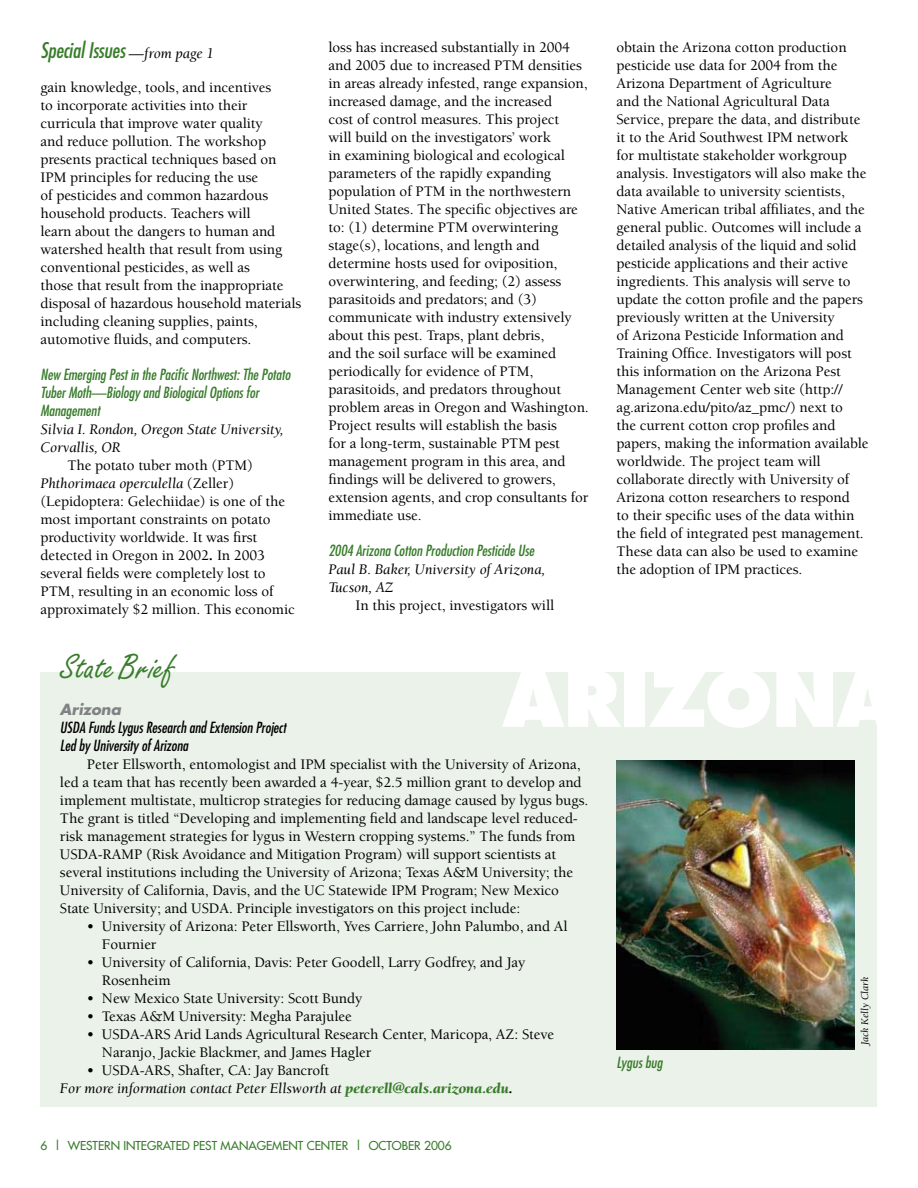
<style>
.page{position:relative;width:918px;height:1188px;background:#fff}
.page>*{position:absolute;margin:0;border:0;box-sizing:border-box;transform-origin:0 0}
.t1{font:800 75px "Futura";letter-spacing:-.01em;color:#fff}
.t2{font:36px "Freestyle Script";color:#387c2b}
.t3{font:italic condensed 21px "Futura";letter-spacing:-.005em;color:#387c2b}
.t4{font:500 15px/18px "Berkeley";letter-spacing:-.005em;color:#000}
.t5{font:italic 15px/18px "Berkeley";letter-spacing:-.005em;color:#000}
.t6{font:italic condensed 15px/18px "Futura";letter-spacing:-.005em;color:#387c2b}
.t7{font:italic condensed 15px/18px "Futura";letter-spacing:-.005em;color:#000}
.t8{font:italic 700 15px "Futura";letter-spacing:-.005em;color:#808284}
.t9{font:12px "Futura";letter-spacing:-.005em;color:#387c2b}
.t10{font:italic 10.5px "Berkeley";color:#000}
.s1{font-family:"Berkeley";font-stretch:normal;font-size:15px;color:#000}
.s2{font-weight:400;font-style:italic}
.s3{font-weight:900}
.s4{font-weight:500;font-style:normal}
.s5{font-weight:900;color:#387c2b}
</style>
<div class="page">
<div style="left:40px;top:672px;width:838px;height:435px;background:#ebf2ea"></div>
<img style="left:616px;top:760px;width:239px;height:290px">
<h3 class="t3" style="left:40px;top:37px;width:175px">Special Issues <span class="s1">—from page 1</span></h3>
<p class="t4" style="left:328px;top:38px;width:262px">loss has increased substantially in 2004 and 2005 due to increased PTM densities in areas already infested, range expansion, increased damage, and the increased<br>cost of control measures. This project<br>will build on the investigators’ work<br>in examining biological and ecological parameters of the rapidly expanding population of PTM in the northwestern United States. The specific objectives are to: (1) determine PTM overwintering stage(s), locations, and length and determine hosts used for oviposition, overwintering, and feeding; (2) assess parasitoids and predators; and (3) communicate with industry extensively about this pest. Traps, plant debris,<br>and the soil surface will be examined periodically for evidence of PTM, parasitoids, and predators throughout problem areas in Oregon and Washington.<br>Project results will establish the basis<br>for a long-term, sustainable PTM pest management program in this area, and findings will be delivered to growers, extension agents, and crop consultants for immediate use.</p>
<p class="t6" style="left:328px;top:541px;width:207px">2004 Arizona Cotton Production Pesticide Use</p>
<p class="t5" style="left:328px;top:560px;width:218px">Paul B. Baker, University of Arizona,<br>Tucson, AZ</p>
<p class="t4" style="left:356px;top:596px;width:200px">In this project, investigators will</p>
<p class="t4" style="left:40px;top:79px;width:262px">gain knowledge, tools, and incentives<br>to incorporate activities into their curricula that improve water quality<br>and reduce pollution. The workshop presents practical techniques based on IPM principles for reducing the use<br>of pesticides and common hazardous household products. Teachers will<br>learn about the dangers to human and watershed health that result from using conventional pesticides, as well as<br>those that result from the inappropriate disposal of hazardous household materials including cleaning supplies, paints, automotive fluids, and computers.</p>
<p class="t6" style="left:40px;top:365px;width:251px">New Emerging Pest in the Pacific Northwest: The Potato<br>Tuber Moth—Biology and Biological Options for<br>Management</p>
<p class="t5" style="left:40px;top:421px;width:245px">Silvia I. Rondon, Oregon State University,<br>Corvallis, OR</p>
<p class="t4" style="left:40px;top:457px;width:256px;text-indent:27px">The potato tuber moth (PTM)<br><span class="s2">Phthorimaea operculella</span> (Zeller) (Lepidoptera: Gelechiidae) is one of the most important constraints on potato productivity worldwide. It was first detected in Oregon in 2002<span class="s3">.</span> In 2003 several fields were completely lost to PTM, resulting in an economic loss of approximately $2 million. This economic</p>
<p class="t4" style="left:616px;top:38px;width:254px">obtain the Arizona cotton production pesticide use data for 2004 from the Arizona Department of Agriculture<br>and the National Agricultural Data Service, prepare the data, and distribute it to the Arid Southwest IPM network for multistate stakeholder workgroup analysis. Investigators will also make the data available to university scientists, Native American tribal affiliates, and the general public. Outcomes will include a detailed analysis of the liquid and solid pesticide applications and their active ingredients. This analysis will serve to update the cotton profile and the papers previously written at the University<br>of Arizona Pesticide Information and Training Office. Investigators will post this information on the Arizona Pest Management Center web site (http:// ag.arizona.edu/pito/az_pmc/) next to<br>the current cotton crop profiles and papers, making the information available worldwide. The project team will collaborate directly with University of Arizona cotton researchers to respond<br>to their specific uses of the data within the field of integrated pest management.<br>These data can also be used to examine the adoption of IPM practices.</p>
<h2 class="t2" style="left:60px;top:646px;width:115px">State Brief</h2>
<p class="t8" style="left:60px;top:699px;width:63px">Arizona</p>
<p class="t7" style="left:60px;top:718px;width:228px">USDA Funds Lygus Research and Extension Project<br>Led by University of Arizona</p>
<p class="t4" style="left:60px;top:756px;width:530px;text-indent:27px">Peter Ellsworth, entomologist and IPM specialist with the University of Arizona, led a team that has recently been awarded a 4-year, $2.5 million grant to develop and implement multistate, multicrop strategies for reducing damage caused by lygus bugs.<br>The grant is titled “Developing and implementing field and landscape level reduced&shy;risk management strategies for lygus in Western cropping systems.” The funds from USDA-RAMP (Risk Avoidance and Mitigation Program) will support scientists at several institutions including the University of Arizona; Texas A&amp;M University; the University of California, Davis, and the UC Statewide IPM Program; New Mexico State University; and USDA. Principle investigators on this project include:</p>
<p class="t4" style="left:102px;top:918px;width:467px;text-indent:-15px">• University of Arizona: Peter Ellsworth, Yves Carriere, John Palumbo, and Al<br>Fournier</p>
<p class="t4" style="left:102px;top:954px;width:425px;text-indent:-15px">• University of California, Davis: Peter Goodell, Larry Godfrey, and Jay<br>Rosenheim</p>
<p class="t4" style="left:87px;top:990px;width:277px">• New Mexico State University: Scott Bundy</p>
<p class="t4" style="left:87px;top:1008px;width:266px">• Texas A&amp;M University: Megha Parajulee</p>
<p class="t4" style="left:102px;top:1026px;width:454px;text-indent:-15px">• USDA-ARS Arid Lands Agricultural Research Center, Maricopa, AZ: Steve<br>Naranjo, Jackie Blackmer, and James Hagler</p>
<p class="t5" style="left:60px;top:1062px;width:454px;text-indent:27px"><span class="s4">• USDA-ARS, Shafter, CA: Jay Bancroft<br></span>For more information contact Peter Ellsworth at <span class="s5">peterell@cals.arizona.edu</span><span class="s3">.</span></p>
<h1 class="t1" style="left:502px;top:653px;width:398px">ARIZONA</h1>
<p class="t10" style="left:859px;top:1045px;width:71px;rotate:-90deg">Jack Kelly Clark</p>
<p class="t6" style="left:616px;top:1053px;width:48px">Lygus bug</p>
<p class="t9" style="left:54px;top:1137px;width:399px">| WESTERN INTEGRATED PEST MANAGEMENT CENTER | OCTOBER 2006</p>
</div>
